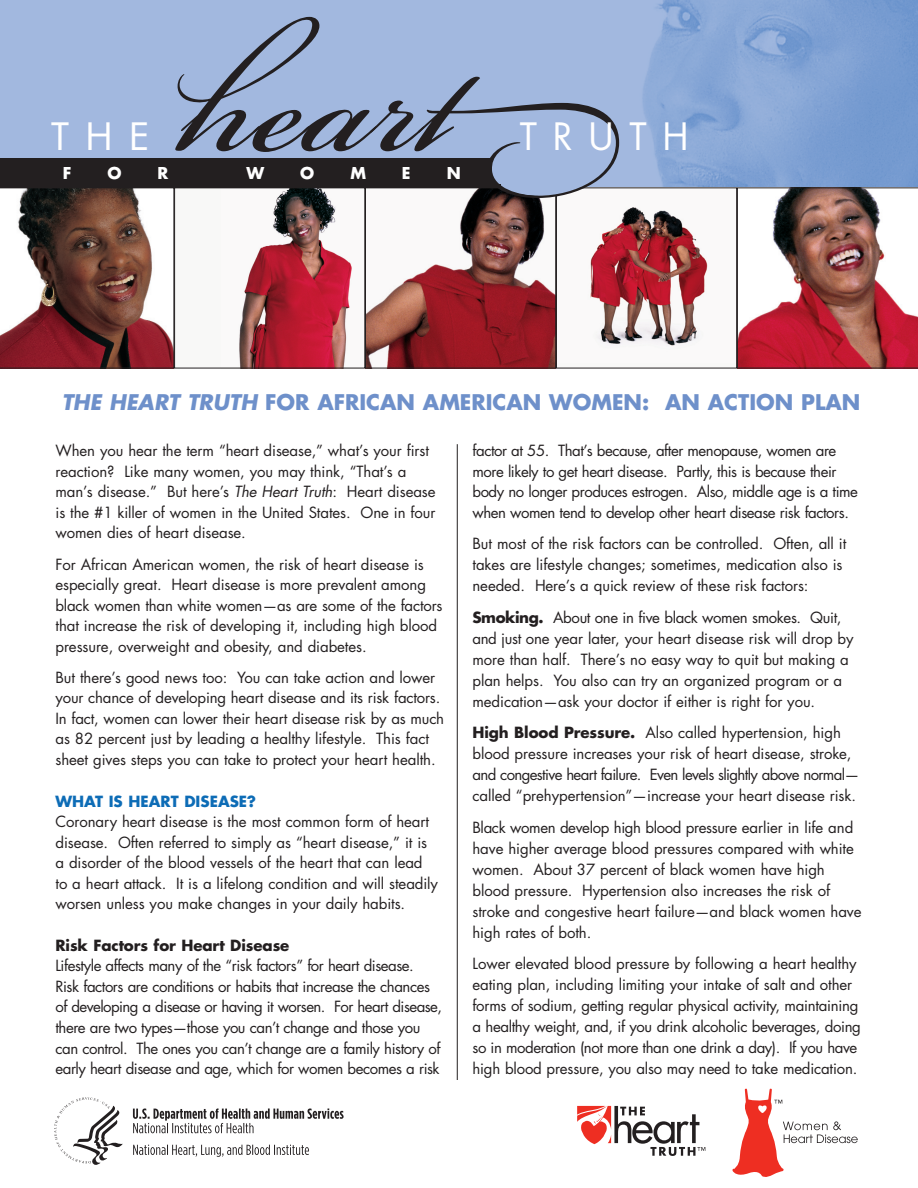
<style>
.page{position:relative;width:918px;height:1188px;background:#fff}
.page>*{position:absolute;margin:0;border:0;box-sizing:border-box;transform-origin:0 0}
.t1{font:233.7px "Bickham Script MM 400";color:#231f20}
.t2{font:36.75px "Futura";letter-spacing:.43em;color:#fff}
.t3{font:36.75px "Futura";letter-spacing:.43em;color:#fff;scale:1.04 1}
.t4{font:700 21px "Futura";color:#6e90ca}
.t5{font:700 15.9px "Futura";color:#fff}
.t6{font:15px/21px "Futura";letter-spacing:-.005em;color:#231f20}
.t7{font:15px/20.5px "Futura";letter-spacing:-.03em;color:#231f20}
.t8{font:700 15px "Futura";letter-spacing:-.005em;color:#231f20}
.t9{font:700 15px "Futura";color:#0d6cb6}
.s1{font-family:"Bickham Script MM Alt I 400"}
.s2{font-family:"Bickham Script MM End 400"}
.s3{font-style:italic}
.s4{font-weight:700}
</style>
<div class="page">
<div style="left:0;top:0;width:918px;height:253px;background:#a2b8df"></div>
<img style="left:642px;top:0;width:276px;height:187px">
<img style="left:367px;top:189px;width:187px;height:177px">
<div style="left:365px;top:187px;width:191px;height:181px;border:1px solid #231f20"></div>
<svg style="left:176px;top:189px;width:187px;height:177px"></svg>
<div style="left:174px;top:187px;width:191px;height:181px;border:1px solid #231f20"></div>
<svg style="left:0;top:188px;width:174px;height:180px;background:#8c6562"></svg>
<div style="left:556px;top:188px;width:181px;height:180px;background:#f8f8f7"></div>
<img style="left:559px;top:192px;width:149px;height:154px">
<div style="left:556px;top:187px;width:181px;height:181px;border:1px solid #231f20"></div>
<img style="left:737px;top:187px;width:181px;height:181px">
<div style="left:491px;top:156px;width:99px;height:40px;background:#a2b8df;border-radius:50%"></div>
<div style="left:0;top:158px;width:492px;height:30px;background:#231f20"></div>
<svg style="left:492px;top:177px;width:8px;height:11px"></svg>
<hr style="left:457px;top:444px;width:1px;height:636px;background:#231f20">
<svg style="left:54px;top:1097px;width:69px;height:68px"></svg>
<svg style="left:133px;top:1108px;width:211px;height:25px"></svg>
<svg style="left:133px;top:1145px;width:176px;height:12px"></svg>
<svg style="left:577px;top:1106px;width:128px;height:50px"></svg>
<svg style="left:732px;top:1089px;width:126px;height:88px"></svg>
<h1 class="t1" style="left:182px;top:-67px;width:447px"><span class="s1">-</span>ear<span class="s2">-</span></h1>
<h2 class="t3" style="left:51px;top:119px;width:96px">THE</h2>
<h2 class="t2" style="left:520px;top:119px;width:171px">TRUTH</h2>
<p class="t5" style="left:63px;top:166px;width:10px">F</p>
<p class="t5" style="left:108px;top:166px;width:16px">O</p>
<p class="t5" style="left:158px;top:166px;width:12px">R</p>
<p class="t5" style="left:246px;top:166px;width:19px">W</p>
<p class="t5" style="left:300px;top:166px;width:16px">O</p>
<p class="t5" style="left:350px;top:166px;width:17px">M</p>
<p class="t5" style="left:402px;top:166px;width:10px">E</p>
<p class="t5" style="left:447px;top:166px;width:16px">N</p>
<h3 class="t4" style="left:62px;top:393px;width:800px"><span class="s3">THE HEART TRUTH</span> FOR AFRICAN AMERICAN WOMEN: AN ACTION PLAN</h3>
<p class="t6" style="left:55px;top:442px;width:382px;line-height:20.5px">When you hear the term “heart disease,” what’s your first reaction? Like many women, you may think, “That’s a man’s disease.” But here’s <span class="s3">The Heart Truth</span>: Heart disease is the #1 killer of women in the United States. One in four women dies of heart disease.</p>
<p class="t6" style="left:56px;top:555px;width:389px;line-height:20.5px">For African American women, the risk of heart disease is especially great. Heart disease is more prevalent among black women than white women—as are some of the factors that increase the risk of developing it, including high blood pressure, overweight and obesity, and diabetes.</p>
<p class="t6" style="left:56px;top:668px;width:390px;line-height:20.5px">But there’s good news too: You can take action and lower your chance of developing heart disease and its risk factors.<br>In fact, women can lower their heart disease risk by as much as 82 percent just by leading a healthy lifestyle. This fact sheet gives steps you can take to protect your heart health.</p>
<p class="t9" style="left:56px;top:794px;width:202px">WHAT IS HEART DISEASE?</p>
<p class="t6" style="left:56px;top:813px;width:384px;line-height:20.5px">Coronary heart disease is the most common form of heart disease. Often referred to simply as “heart disease,” it is a disorder of the blood vessels of the heart that can lead to a heart attack. It is a lifelong condition and will steadily worsen unless you make changes in your daily habits.</p>
<p class="t8" style="left:56px;top:938px;width:235px">Risk Factors for Heart Disease</p>
<p class="t7" style="left:56px;top:957px;width:388px">Lifestyle affects many of the “risk factors” for heart disease.<br>Risk factors are conditions or habits that increase the chances of developing a disease or having it worsen. For heart disease, there are two types—those you can’t change and those you can control. The ones you can’t change are a family history of early heart disease and age, which for women becomes a risk</p>
<p class="t7" style="left:473px;top:442px;width:387px">factor at 55. That’s because, after menopause, women are more likely to get heart disease. Partly, this is because their body no longer produces estrogen. Also, middle age is a time when women tend to develop other heart disease risk factors.</p>
<p class="t6" style="left:473px;top:535px;width:375px">But most of the risk factors can be controlled. Often, all it takes are lifestyle changes; sometimes, medication also is needed. Here’s a quick review of these risk factors:</p>
<p class="t6" style="left:473px;top:608px;width:383px"><span class="s4">Smoking.</span> About one in five black women smokes. Quit, and just one year later, your heart disease risk will drop by more than half. There’s no easy way to quit but making a plan helps. You also can try an organized program or a medication—ask your doctor if either is right for you.</p>
<p class="t6" style="left:473px;top:724px;width:389px"><span class="s4">High Blood Pressure.</span> Also called hypertension, high blood pressure increases your risk of heart disease, stroke, and congestive heart failure. Even levels slightly above normal— called “prehypertension”—increase your heart disease risk.</p>
<p class="t6" style="left:473px;top:818px;width:391px">Black women develop high blood pressure earlier in life and have higher average blood pressures compared with white women. About 37 percent of black women have high blood pressure. Hypertension also increases the risk of stroke and congestive heart failure—and black women have high rates of both.</p>
<p class="t6" style="left:473px;top:955px;width:390px">Lower elevated blood pressure by following a heart healthy eating plan, including limiting your intake of salt and other forms of sodium, getting regular physical activity, maintaining a healthy weight, and, if you drink alcoholic beverages, doing so in moderation (not more than one drink a day). If you have high blood pressure, you also may need to take medication.</p>
</div>
